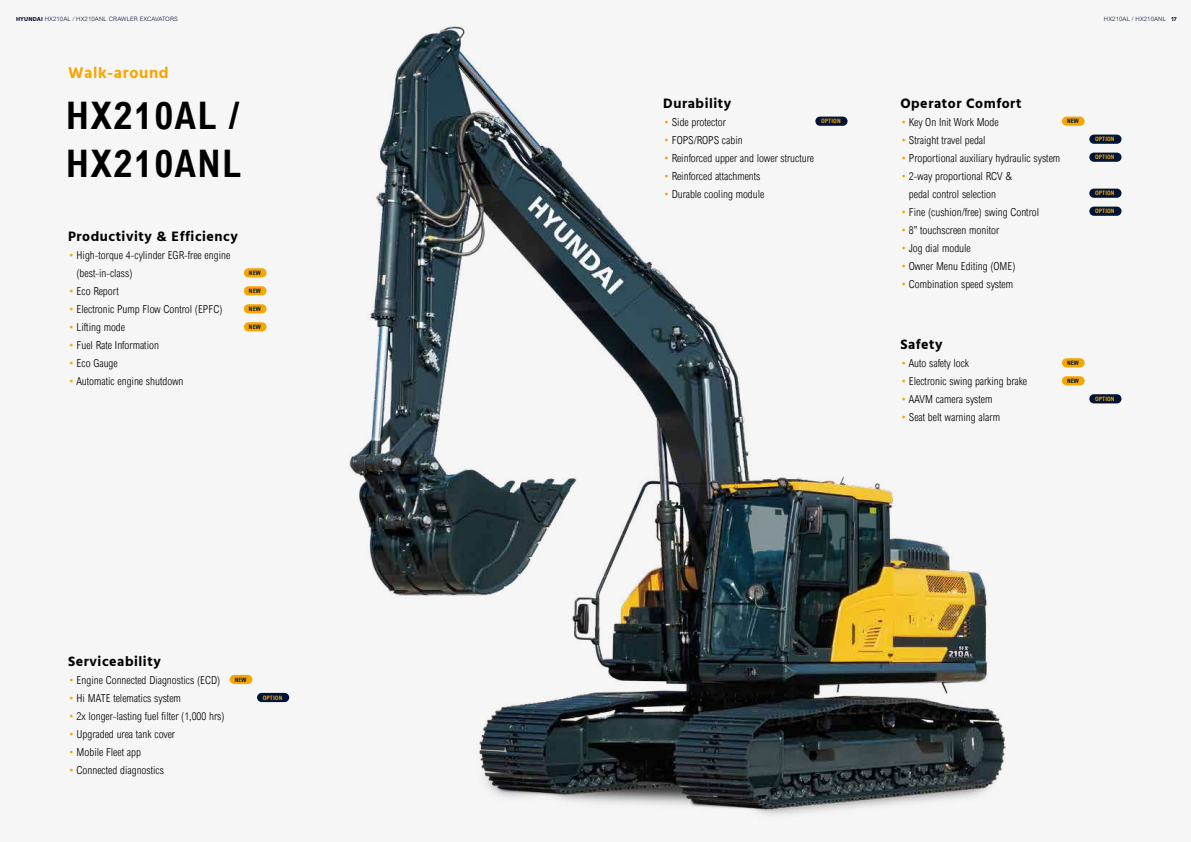
<style>
.page{position:relative;width:1191px;height:842px;background:#f7f6f7}
.page>*{position:absolute;margin:0;border:0;box-sizing:border-box;transform-origin:0 0}
.t1{font:700 condensed 38px/48px "Arial";letter-spacing:.04em;color:#000}
.t2{font:700 16px "Hind";letter-spacing:.04em;color:#f7a600}
.t3{font:700 14px "Hind";letter-spacing:.04em;color:#000}
.t4{font:300 condensed 11px/18px "Arial";color:#000}
.t5{font:300 6px "Arial";letter-spacing:.02em;color:#001437}
.t6{font:700 condensed 6px "Arial";letter-spacing:.02em;color:#f7a600}
.t7{font:700 condensed 6px "Arial";letter-spacing:.02em;color:#001437}
.s1{font-family:"Hind";font-weight:700}
.s2{color:#f7a600}
</style>
<div class="page">
<img style="left:229px;top:26px;width:893px;height:790px">
<div style="left:1062px;top:358px;width:22px;height:9px;background:#f7a600;border-radius:5px"></div>
<div style="left:1062px;top:376px;width:22px;height:9px;background:#f7a600;border-radius:5px"></div>
<div style="left:1089px;top:394px;width:32px;height:9px;background:#001437;border-radius:5px"></div>
<div style="left:230px;top:675px;width:22px;height:9px;background:#f7a600;border-radius:5px"></div>
<div style="left:257px;top:693px;width:32px;height:9px;background:#001437;border-radius:5px"></div>
<div style="left:244px;top:268px;width:22px;height:9px;background:#f7a600;border-radius:5px"></div>
<div style="left:244px;top:286px;width:22px;height:9px;background:#f7a600;border-radius:5px"></div>
<div style="left:244px;top:304px;width:22px;height:9px;background:#f7a600;border-radius:5px"></div>
<div style="left:244px;top:322px;width:22px;height:9px;background:#f7a600;border-radius:5px"></div>
<div style="left:1062px;top:117px;width:22px;height:9px;background:#f7a600;border-radius:5px"></div>
<div style="left:1089px;top:135px;width:32px;height:9px;background:#001437;border-radius:5px"></div>
<div style="left:1089px;top:153px;width:32px;height:9px;background:#001437;border-radius:5px"></div>
<div style="left:1089px;top:189px;width:32px;height:9px;background:#001437;border-radius:5px"></div>
<div style="left:1089px;top:207px;width:32px;height:9px;background:#001437;border-radius:5px"></div>
<div style="left:815px;top:117px;width:32px;height:9px;background:#001437;border-radius:5px"></div>
<p class="t5" style="left:16px;top:15px;width:163px"><span class="s1">HYUNDAI</span> HX210AL / HX210ANL CRAWLER EXCAVATORS</p>
<h2 class="t2" style="left:68px;top:63px;width:102px">Walk-around</h2>
<h1 class="t1" style="left:66px;top:91px;width:177px">HX210AL /<br>HX210ANL</h1>
<p class="t3" style="left:68px;top:228px;width:171px">Productivity &amp; Efficiency</p>
<p class="t4" style="left:77px;top:247px;width:155px;text-indent:-9px"><span class="s2">•</span> High-torque 4-cylinder EGR-free engine (best-in-class)</p>
<p class="t7" style="left:249px;top:269px;width:13px">NEW</p>
<p class="t4" style="left:68px;top:283px;width:52px"><span class="s2">•</span> Eco Report</p>
<p class="t7" style="left:249px;top:287px;width:13px">NEW</p>
<p class="t4" style="left:68px;top:301px;width:156px"><span class="s2">•</span> Electronic Pump Flow Control (EPFC)</p>
<p class="t7" style="left:249px;top:305px;width:13px">NEW</p>
<p class="t4" style="left:68px;top:319px;width:59px"><span class="s2">•</span> Lifting mode</p>
<p class="t7" style="left:249px;top:323px;width:13px">NEW</p>
<p class="t4" style="left:68px;top:337px;width:92px"><span class="s2">•</span> Fuel Rate Information</p>
<p class="t4" style="left:68px;top:355px;width:51px"><span class="s2">•</span> Eco Gauge</p>
<p class="t4" style="left:68px;top:373px;width:117px"><span class="s2">•</span> Automatic engine shutdown</p>
<p class="t3" style="left:68px;top:653px;width:94px">Serviceability</p>
<p class="t4" style="left:68px;top:671px;width:154px"><span class="s2">•</span> Engine Connected Diagnostics (ECD)</p>
<p class="t7" style="left:235px;top:676px;width:13px">NEW</p>
<p class="t4" style="left:68px;top:689px;width:114px"><span class="s2">•</span> Hi MATE telematics system</p>
<p class="t6" style="left:263px;top:694px;width:21px">OPTION</p>
<p class="t4" style="left:68px;top:707px;width:158px"><span class="s2">•</span> 2x longer-lasting fuel filter (1,000 hrs)</p>
<p class="t4" style="left:68px;top:725px;width:108px"><span class="s2">•</span> Upgraded urea tank cover</p>
<p class="t4" style="left:68px;top:743px;width:74px"><span class="s2">•</span> Mobile Fleet app</p>
<p class="t4" style="left:68px;top:761px;width:98px"><span class="s2">•</span> Connected diagnostics</p>
<p class="t3" style="left:663px;top:95px;width:70px">Durability</p>
<p class="t4" style="left:663px;top:113px;width:64px"><span class="s2">•</span> Side protector</p>
<p class="t6" style="left:821px;top:118px;width:21px">OPTION</p>
<p class="t4" style="left:663px;top:131px;width:81px"><span class="s2">•</span> FOPS/ROPS cabin</p>
<p class="t4" style="left:663px;top:149px;width:152px"><span class="s2">•</span> Reinforced upper and lower structure</p>
<p class="t4" style="left:663px;top:167px;width:99px"><span class="s2">•</span> Reinforced attachments</p>
<p class="t4" style="left:663px;top:185px;width:103px"><span class="s2">•</span> Durable cooling module</p>
<p class="t5" style="left:1104px;top:15px;width:74px">HX210AL / HX210ANL <span class="s1">17</span></p>
<p class="t3" style="left:900px;top:95px;width:123px">Operator Comfort</p>
<p class="t4" style="left:900px;top:113px;width:100px"><span class="s2">•</span> Key On Init Work Mode</p>
<p class="t7" style="left:1067px;top:118px;width:13px">NEW</p>
<p class="t4" style="left:900px;top:131px;width:87px"><span class="s2">•</span> Straight travel pedal</p>
<p class="t6" style="left:1095px;top:136px;width:21px">OPTION</p>
<p class="t4" style="left:900px;top:149px;width:161px"><span class="s2">•</span> Proportional auxiliary hydraulic system</p>
<p class="t6" style="left:1095px;top:154px;width:21px">OPTION</p>
<p class="t4" style="left:909px;top:167px;width:105px;text-indent:-9px"><span class="s2">•</span> 2-way proportional RCV &amp; pedal control selection</p>
<p class="t6" style="left:1095px;top:190px;width:21px">OPTION</p>
<p class="t4" style="left:900px;top:203px;width:140px"><span class="s2">•</span> Fine (cushion/free) swing Control</p>
<p class="t6" style="left:1095px;top:208px;width:21px">OPTION</p>
<p class="t4" style="left:900px;top:221px;width:100px"><span class="s2">•</span> 8” touchscreen monitor</p>
<p class="t4" style="left:900px;top:239px;width:72px"><span class="s2">•</span> Jog dial module</p>
<p class="t4" style="left:900px;top:257px;width:117px"><span class="s2">•</span> Owner Menu Editing (OME)</p>
<p class="t4" style="left:900px;top:275px;width:114px"><span class="s2">•</span> Combination speed system</p>
<p class="t3" style="left:900px;top:336px;width:44px">Safety</p>
<p class="t4" style="left:900px;top:355px;width:70px"><span class="s2">•</span> Auto safety lock</p>
<p class="t7" style="left:1067px;top:359px;width:13px">NEW</p>
<p class="t4" style="left:900px;top:373px;width:128px"><span class="s2">•</span> Electronic swing parking brake</p>
<p class="t7" style="left:1067px;top:377px;width:13px">NEW</p>
<p class="t4" style="left:900px;top:391px;width:94px"><span class="s2">•</span> AAVM camera system</p>
<p class="t6" style="left:1095px;top:395px;width:21px">OPTION</p>
<p class="t4" style="left:900px;top:409px;width:101px"><span class="s2">•</span> Seat belt warning alarm</p>
</div>
